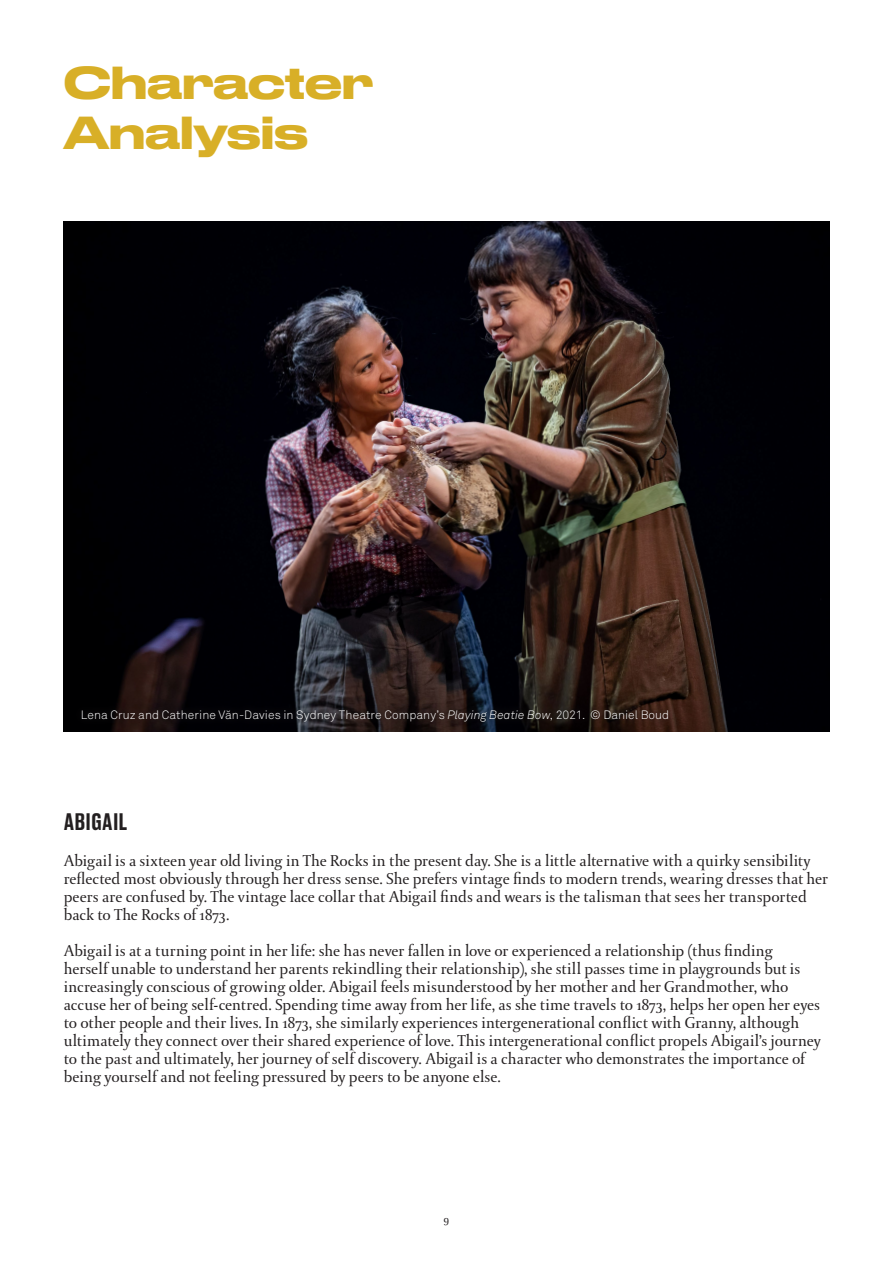
<style>
.page{position:relative;width:893px;height:1263px;background:#fff}
.page>*{position:absolute;margin:0;border:0;box-sizing:border-box;transform-origin:0 0}
.Page_Header{font:500 43.5px/49.5px "Druk Wide";color:#d8af27}
.Topics_Header{font:500 22.5px "Druk Text";letter-spacing:.01em;color:#231f20}
.Body{font:16.5px/18px "DTL Paradox ST";color:#231f20}
.No_Spacing{font:300 12px "Akkurat Std";letter-spacing:.005em;color:#fff}
.t1{font:12px "DTL Paradox ST";color:#231f20}
.t2{font:300 10.8px "Akkurat Std";color:#fff}
.s1{font-style:italic}
</style>
<div class="page">
<img style="left:64px;top:221px;width:765px;height:510px">
<div style="left:73px;top:701px;width:604px;height:28px;background:#231f20;opacity:.33"></div>
<p class="Page_Header" style="left:64px;top:54px;width:311px">Character<br>Analysis</p>
<p class="No_Spacing" style="left:81px;top:707px;width:590px">Lena Cruz and Catherine Van-Davies in Sydney Theatre Company’s <span class="s1">Playing Beatie Bow</span>, 2021. © Daniel Boud</p>
<p class="t2" style="left:227px;top:707px;width:5px">˘</p>
<p class="Topics_Header" style="left:64px;top:804px;width:65px">ABIGAIL</p>
<p class="Body" style="left:64px;top:852px;width:766px">Abigail is a sixteen year old living in The Rocks in the present day. She is a little alternative with a quirky sensibility reflected most obviously through her dress sense. She prefers vintage finds to modern trends, wearing dresses that her peers are confused by. The vintage lace collar that Abigail finds and wears is the talisman that sees her transported back to The Rocks of 1873.</p>
<p class="Body" style="left:64px;top:942px;width:759px">Abigail is at a turning point in her life: she has never fallen in love or experienced a relationship (thus finding herself unable to understand her parents rekindling their relationship), she still passes time in playgrounds but is increasingly conscious of growing older. Abigail feels misunderstood by her mother and her Grandmother, who accuse her of being self-centred. Spending time away from her life, as she time travels to 1873, helps her open her eyes to other people and their lives. In 1873, she similarly experiences intergenerational conflict with Granny, although ultimately they connect over their shared experience of love. This intergenerational conflict propels Abigail’s journey to the past and ultimately, her journey of self discovery. Abigail is a character who demonstrates the importance of being yourself and not feeling pressured by peers to be anyone else.</p>
<p class="t1" style="left:444px;top:1212px;width:7px">9</p>
</div>
